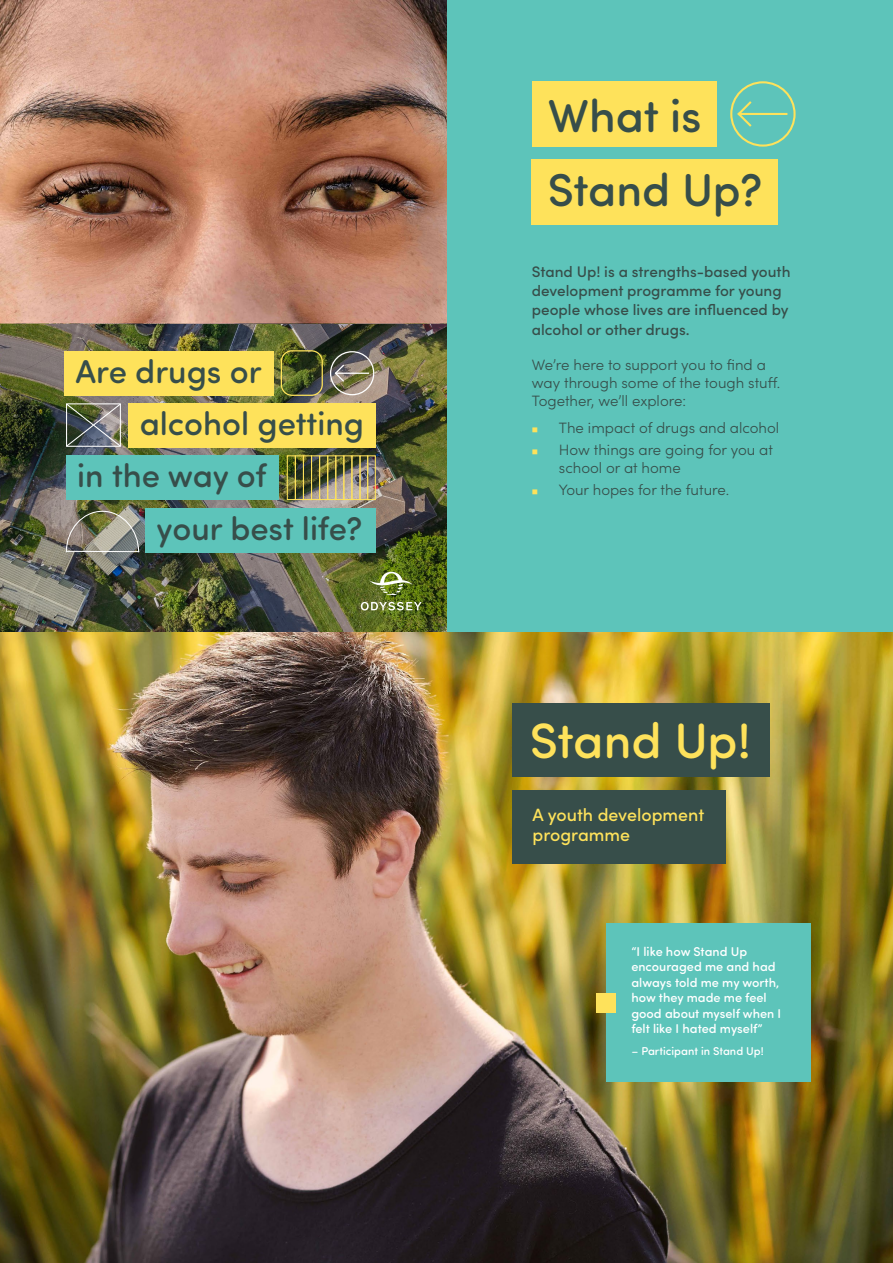
<style>
.page{position:relative;width:893px;height:1263px;background:#fff}
.page>*{position:absolute;margin:0;border:0;box-sizing:border-box;transform-origin:0 0}
.t1{font:500 49.8px "Sofia Pro Soft";letter-spacing:-.01em;color:#fee25b}
.t2{font:500 46.2px/74.7px "Sofia Pro Soft";color:#374e4a}
.t3{font:500 33px "Sofia Pro Soft";color:#374e4a}
.t4{font:500 17.85px/19.2px "Sofia Pro";color:#fee25b}
.t5{font:500 15.3px/19.2px "Sofia Pro";color:#374e4a}
.t6{font:300 15px/18px "Sofia Pro";color:#374e4a}
.t7{font:500 12.9px/15.5px "Sofia Pro Soft";color:#fff}
.t8{font:500 11.4px "Sofia Pro Soft";color:#fff}
.s1{font-size:9px;color:#fee25b}
</style>
<div class="page">
<img style="left:0;top:631px;width:893px;height:632px">
<div style="left:606px;top:924px;width:204px;height:158px;background:#5dc4ba"></div>
<div style="left:596px;top:993px;width:19px;height:19px;background:#fee25b"></div>
<div style="left:512px;top:703px;width:257px;height:74px;background:#374e4a"></div>
<div style="left:512px;top:790px;width:214px;height:74px;background:#374e4a"></div>
<div style="left:446px;top:0;width:447px;height:631px;background:#5dc4ba"></div>
<img style="left:0;top:0;width:446px;height:323px">
<img style="left:0;top:323px;width:446px;height:308px">
<svg style="left:361px;top:602px;width:61px;height:8px"></svg>
<svg style="left:370px;top:572px;width:43px;height:23px"></svg>
<div style="left:64px;top:351px;width:210px;height:44px;background:#fee25b"></div>
<div style="left:129px;top:403px;width:247px;height:45px;background:#fee25b"></div>
<div style="left:66px;top:455px;width:212px;height:45px;background:#5dc4ba"></div>
<div style="left:145px;top:508px;width:231px;height:44px;background:#5dc4ba"></div>
<svg style="left:65px;top:403px;width:57px;height:44px;background:#727772"></svg>
<div style="left:281px;top:350px;width:42px;height:46px;border:1px solid #fee25b;border-radius:11px"></div>
<div style="left:327px;top:455px;width:9px;height:45px;border:1px solid #fee25b"></div>
<div style="left:343px;top:455px;width:9px;height:45px;border:1px solid #fee25b"></div>
<div style="left:287px;top:455px;width:9px;height:45px;border:1px solid #fee25b"></div>
<div style="left:319px;top:455px;width:9px;height:45px;border:1px solid #fee25b"></div>
<div style="left:303px;top:455px;width:9px;height:45px;border:1px solid #fee25b"></div>
<div style="left:335px;top:455px;width:9px;height:45px;border:1px solid #fee25b"></div>
<div style="left:351px;top:455px;width:9px;height:45px;border:1px solid #fee25b"></div>
<div style="left:359px;top:455px;width:9px;height:45px;border:1px solid #fee25b"></div>
<div style="left:367px;top:455px;width:9px;height:45px;border:1px solid #fee25b"></div>
<div style="left:330px;top:351px;width:44px;height:44px;border:1px solid #fff;border-radius:50%"></div>
<hr style="left:336px;top:373px;width:33px;height:1px;background:#fff">
<svg style="left:333px;top:363px;width:12px;height:20px"></svg>
<img style="left:65px;top:510px;width:75px;height:43px">
<hr style="left:66px;top:551px;width:73px;height:1px;background:#fff">
<div style="left:532px;top:81px;width:184px;height:66px;background:#fee25b"></div>
<div style="left:532px;top:159px;width:246px;height:66px;background:#fee25b"></div>
<div style="left:730px;top:81px;width:66px;height:66px;border:2px solid #fee25b;border-radius:50%"></div>
<hr style="left:739px;top:113px;width:48px;height:2px;background:#fee25b">
<svg style="left:735px;top:99px;width:19px;height:30px"></svg>
<h3 class="t3" style="left:76px;top:347px;width:188px">Are drugs or</h3>
<h3 class="t3" style="left:140px;top:400px;width:226px">alcohol getting</h3>
<h3 class="t3" style="left:77px;top:452px;width:191px">in the way of</h3>
<h3 class="t3" style="left:157px;top:504px;width:207px">your best life?</h3>
<h2 class="t2" style="left:548px;top:75px;width:216px">What is<br>Stand Up?</h2>
<p class="t5" style="left:532px;top:261px;width:260px">Stand Up! is a strengths-based youth development programme for young people whose lives are influenced by alcohol or other drugs.</p>
<p class="t6" style="left:532px;top:355px;width:250px">We’re here to support you to find a way through some of the tough stuff.<br>Together, we’ll explore:</p>
<p class="t6" style="left:532px;top:418px;width:249px"><span class="s1">■</span> The impact of drugs and alcohol</p>
<p class="t6" style="left:559px;top:440px;width:216px;text-indent:-27px"><span class="s1">■</span> How things are going for you at school or at home</p>
<p class="t6" style="left:532px;top:480px;width:199px"><span class="s1">■</span> Your hopes for the future.</p>
<h1 class="t1" style="left:530px;top:704px;width:222px">Stand Up!</h1>
<p class="t4" style="left:532px;top:804px;width:173px">A youth development programme</p>
<p class="t7" style="left:631px;top:943px;width:151px">“I like how Stand Up encouraged me and had always told me my worth, how they made me feel good about myself when I felt like I hated myself”</p>
<p class="t8" style="left:631px;top:1043px;width:134px">– Participant in Stand Up!</p>
</div>
